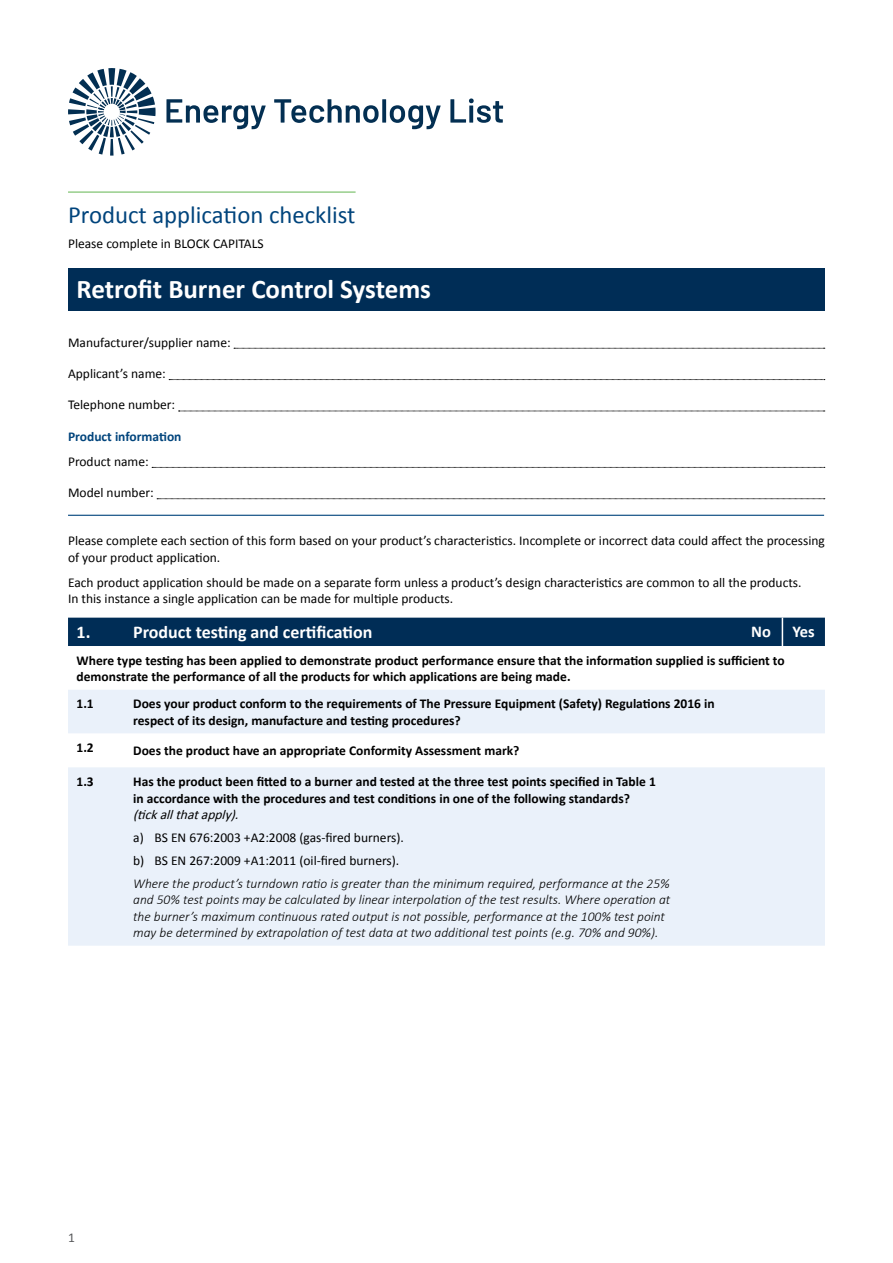
<style>
.page{position:relative;width:893px;height:1263px;background:#fff}
.page>*{position:absolute;margin:0;border:0;box-sizing:border-box;transform-origin:0 0}
.t1{font:700 27px "Calibri";color:#fff}
.t2{font:24.75px "Calibri";color:#00447c}
.t3{font:700 18px "Calibri";color:#fff}
.t4{font:700 16.5px "Calibri";color:#fff}
.t5{font:700 13.5px/16.5px "Calibri";color:#000}
.t6{font:13.5px/16.5px "Calibri";color:#000}
.t7{font:italic 300 13.5px/16.5px "Calibri";color:#000}
.t8{font:italic 13.5px "Calibri";color:#000}
.t9{font:700 13.5px "Calibri";color:#00447c}
.t10{font:13.5px "Calibri";color:#58595b}
</style>
<div class="page">
<hr style="left:68px;top:191px;width:288px;height:2px;background:#97ce8b">
<svg style="left:234px;top:348px;width:591px;height:1px"></svg>
<svg style="left:169px;top:379px;width:656px;height:1px"></svg>
<svg style="left:179px;top:411px;width:646px;height:1px"></svg>
<svg style="left:152px;top:467px;width:673px;height:1px"></svg>
<svg style="left:157px;top:498px;width:668px;height:1px"></svg>
<hr style="left:68px;top:515px;width:756px;height:1px;background:#00447c">
<div style="left:68px;top:268px;width:757px;height:43px;background:#002d56"></div>
<div style="left:68px;top:690px;width:757px;height:43px;background:#eaf1fa"></div>
<div style="left:68px;top:767px;width:757px;height:179px;background:#eaf1fa"></div>
<div style="left:68px;top:618px;width:757px;height:28px;background:#002d56"></div>
<svg style="left:166px;top:99px;width:100px;height:30px"></svg>
<svg style="left:274px;top:99px;width:167px;height:30px"></svg>
<svg style="left:450px;top:98px;width:53px;height:25px"></svg>
<svg style="left:68px;top:68px;width:88px;height:88px"></svg>
<h2 class="t2" style="left:68px;top:197px;width:289px">Product application checklist</h2>
<p class="t6" style="left:68px;top:235px;width:197px">Please complete in BLOCK CAPITALS</p>
<h1 class="t1" style="left:77px;top:270px;width:356px">Retrofit Burner Control Systems</h1>
<p class="t6" style="left:68px;top:334px;width:164px">Manufacturer/supplier name:</p>
<p class="t6" style="left:68px;top:365px;width:99px">Applicant’s name:</p>
<p class="t6" style="left:68px;top:396px;width:109px">Telephone number:</p>
<p class="t9" style="left:68px;top:427px;width:115px">Product information</p>
<p class="t6" style="left:68px;top:453px;width:82px">Product name:</p>
<p class="t6" style="left:68px;top:484px;width:87px">Model number:</p>
<p class="t6" style="left:68px;top:532px;width:758px">Please complete each section of this form based on your product’s characteristics. Incomplete or incorrect data could affect the processing of your product application.</p>
<p class="t6" style="left:68px;top:573px;width:735px">Each product application should be made on a separate form unless a product’s design characteristics are common to all the products.<br>In this instance a single application can be made for multiple products.</p>
<h3 class="t3" style="left:77px;top:619px;width:297px">1. Product testing and certification</h3>
<p class="t4" style="left:751px;top:619px;width:21px">No</p>
<p class="t4" style="left:793px;top:619px;width:24px">Yes</p>
<p class="t5" style="left:77px;top:652px;width:710px">Where type testing has been applied to demonstrate product performance ensure that the information supplied is sufficient to demonstrate the performance of all the products for which applications are being made.</p>
<p class="t5" style="left:77px;top:695px;width:19px">1.1</p>
<p class="t5" style="left:133px;top:695px;width:583px">Does your product conform to the requirements of The Pressure Equipment (Safety) Regulations 2016 in respect of its design, manufacture and testing procedures?</p>
<p class="t5" style="left:77px;top:739px;width:19px">1.2</p>
<p class="t5" style="left:133px;top:742px;width:388px">Does the product have an appropriate Conformity Assessment mark?</p>
<p class="t5" style="left:77px;top:773px;width:19px">1.3</p>
<p class="t5" style="left:133px;top:773px;width:524px">Has the product been fitted to a burner and tested at the three test points specified in Table 1 in accordance with the procedures and test conditions in one of the following standards?</p>
<p class="t8" style="left:133px;top:805px;width:111px">(tickallthatapply).</p>
<p class="t6" style="left:133px;top:825px;width:272px;line-height:23px">a) BS EN 676:2003 +A2:2008 (gas-fired burners). b) BS EN 267:2009 +A1:2011 (oil-fired burners).</p>
<p class="t7" style="left:133px;top:875px;width:539px">Where the product’s turndown ratio is greater than the minimum required, performance at the 25% and 50% test points may be calculated by linear interpolation of the test results. Where operation at the burner’s maximum continuous rated output is not possible, performance at the 100% test point may be determined by extrapolation of test data at two additional test points (e.g. 70% and 90%).</p>
<p class="t10" style="left:68px;top:1228px;width:8px">1</p>
</div>
